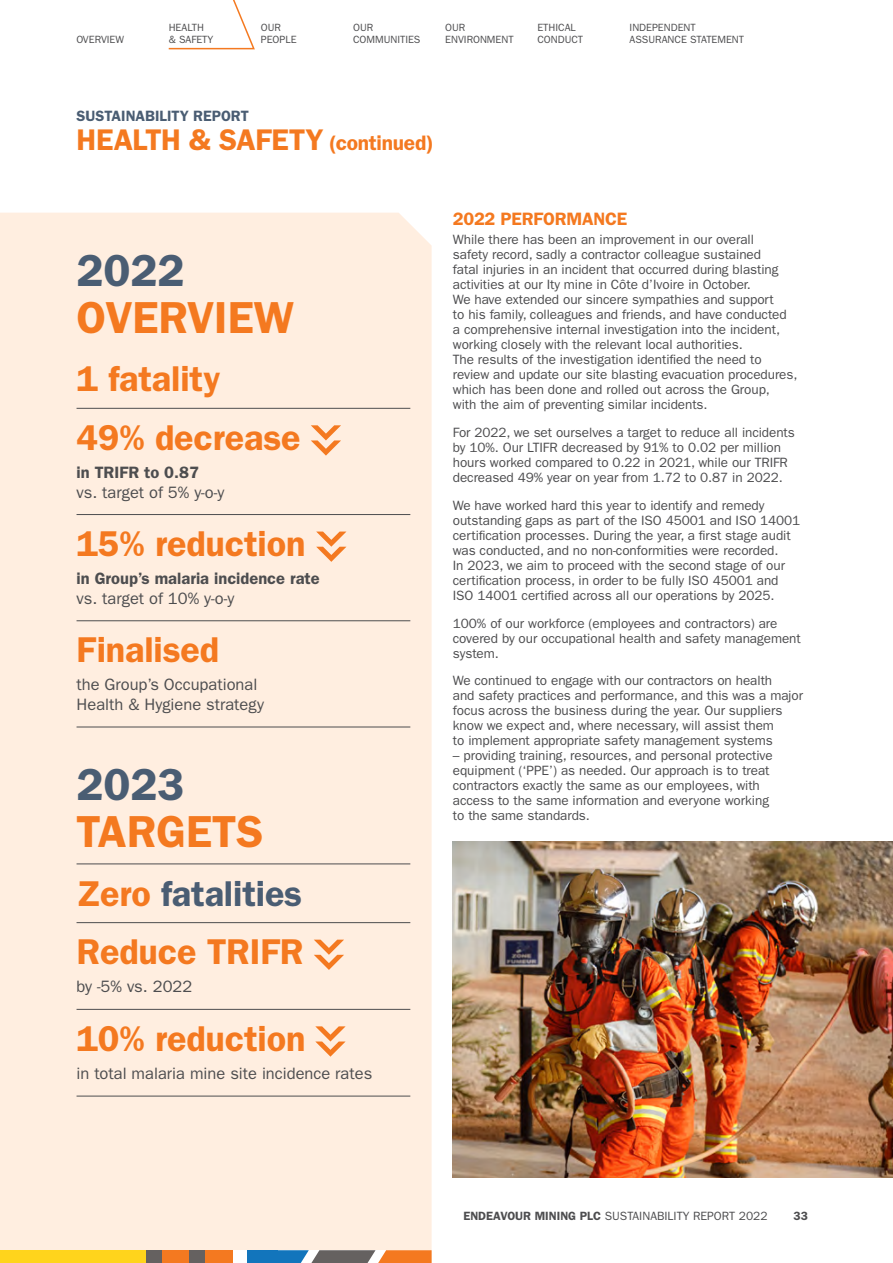
<style>
.page{position:relative;width:893px;height:1263px;background:#fff}
.page>*{position:absolute;margin:0;border:0;box-sizing:border-box;transform-origin:0 0}
.t1{font:600 45px/46.5px "ITC Franklin Gothic Std";color:#f47920}
.BODY_TEXT-Medium{font:600 36px "ITC Franklin Gothic Std";letter-spacing:-.005em;color:#f47920}
.BODY_TEXT-Medium-2{font:600 36px "ITC Franklin Gothic Std";letter-spacing:-.005em;color:#4a5d73}
.HEADING_1{font:600 30px "ITC Franklin Gothic Std";letter-spacing:-.01em;color:#f47920}
.HEADING_2{font:600 18px "ITC Franklin Gothic Std";letter-spacing:-.01em;color:#f47920}
.t2{font:16.5px/19.5px "ITC Franklin Gothic Std";color:#4d4d4f}
.t3{font:600 16.5px/19.5px "ITC Franklin Gothic Std";color:#4d4d4f}
.t4{font:600 15px "ITC Franklin Gothic Std";color:#4a5d73}
.BODY_TEXT-Book{font:13.5px/15px "ITC Franklin Gothic Std";letter-spacing:-.005em;color:#4d4d4f}
.t5{font:12px "ITC Franklin Gothic Std";color:#4d4d4f}
.t6{font:600 12px "ITC Franklin Gothic Std";color:#4d4d4f}
.t7{font:10.5px/12px "ITC Franklin Gothic Std";color:#4d4d4f}
.s1{font-size:21px}
.s2{color:#4a5d73}
.s3{font-weight:600}
.s4{font-weight:400}
.s5{color:#f47920}
</style>
<div class="page">
<div style="left:0;top:213px;width:432px;height:1037px;background:#ffeee0"></div>
<img style="left:453px;top:841px;width:440px;height:337px">
<svg style="left:311px;top:425px;width:30px;height:31px"></svg>
<svg style="left:314px;top:940px;width:30px;height:30px"></svg>
<hr style="left:77px;top:408px;width:333px;height:1px;background:#4d4d4f">
<hr style="left:77px;top:514px;width:333px;height:1px;background:#4d4d4f">
<hr style="left:77px;top:620px;width:333px;height:1px;background:#4d4d4f">
<hr style="left:77px;top:864px;width:333px;height:1px;background:#4d4d4f">
<hr style="left:77px;top:922px;width:333px;height:1px;background:#4d4d4f">
<hr style="left:77px;top:1009px;width:333px;height:1px;background:#4d4d4f">
<hr style="left:77px;top:1096px;width:333px;height:1px;background:#4d4d4f">
<hr style="left:77px;top:727px;width:333px;height:1px;background:#4d4d4f">
<svg style="left:316px;top:531px;width:30px;height:31px"></svg>
<svg style="left:315px;top:1026px;width:31px;height:31px"></svg>
<div style="left:0;top:1250px;width:147px;height:13px;background:#ffd41c"></div>
<div style="left:204px;top:1250px;width:28px;height:13px;background:#f47920"></div>
<div style="left:162px;top:1250px;width:28px;height:13px;background:#f47920"></div>
<div style="left:189px;top:1250px;width:15px;height:13px;background:#656160"></div>
<div style="left:146px;top:1250px;width:16px;height:13px;background:#656160"></div>
<svg style="left:278px;top:1250px;width:154px;height:13px;background:#9b8474"></svg>
<div style="left:247px;top:1250px;width:31px;height:13px;background:#1275bc"></div>
<svg style="left:168px;top:0;width:87px;height:50px"></svg>
<p class="t7" style="left:77px;top:33px;width:49px">OVERVIEW</p>
<p class="t7" style="left:169px;top:21px;width:46px">HEALTH &amp; SAFETY</p>
<p class="t7" style="left:261px;top:21px;width:37px">OUR<br>PEOPLE</p>
<p class="t7" style="left:353px;top:21px;width:69px">OUR<br>COMMUNITIES</p>
<p class="t7" style="left:445px;top:21px;width:70px">OUR<br>ENVIRONMENT</p>
<p class="t7" style="left:537px;top:21px;width:47px">ETHICAL<br>CONDUCT</p>
<p class="t7" style="left:630px;top:21px;width:116px">INDEPENDENT<br>ASSURANCE STATEMENT</p>
<p class="t4" style="left:77px;top:107px;width:174px">SUSTAINABILITY REPORT</p>
<p class="HEADING_1" style="left:77px;top:122px;width:359px">HEALTH &amp; SAFETY <span class="s1">(continued)</span></p>
<p class="t1" style="left:77px;top:247px;width:219px"><span class="s2">2022<br></span>OVERVIEW</p>
<p class="BODY_TEXT-Medium" style="left:77px;top:358px;width:145px">1 fatality</p>
<p class="BODY_TEXT-Medium" style="left:77px;top:416px;width:226px">49% decrease</p>
<p class="t2" style="left:77px;top:463px;width:149px"><span class="s3">in TRIFR to 0.87<br></span>vs. target of 5% y-o-y</p>
<p class="BODY_TEXT-Medium" style="left:77px;top:523px;width:230px">15% reduction</p>
<p class="t3" style="left:77px;top:569px;width:245px">in Group’s malaria incidence rate <span class="s4">vs. target of 10% y-o-y</span></p>
<p class="BODY_TEXT-Medium" style="left:77px;top:629px;width:144px">Finalised</p>
<p class="t2" style="left:77px;top:675px;width:189px">the Group’s Occupational<br>Health &amp; Hygiene strategy</p>
<p class="t1" style="left:77px;top:762px;width:188px"><span class="s2">2023<br></span>TARGETS</p>
<p class="BODY_TEXT-Medium-2" style="left:77px;top:872px;width:227px"><span class="s5">Zero</span> fatalities</p>
<p class="BODY_TEXT-Medium" style="left:77px;top:931px;width:228px">Reduce TRIFR</p>
<p class="t2" style="left:77px;top:977px;width:117px">by -5% vs. 2022</p>
<p class="BODY_TEXT-Medium" style="left:77px;top:1017px;width:230px">10% reduction</p>
<p class="t2" style="left:77px;top:1064px;width:297px">in total malaria mine site incidence rates</p>
<p class="HEADING_2" style="left:453px;top:208px;width:176px">2022 PERFORMANCE</p>
<p class="BODY_TEXT-Book" style="left:453px;top:232px;width:346px">While there has been an improvement in our overall<br>safety record, sadly a contractor colleague sustained<br>fatal injuries in an incident that occurred during blasting activities at our Ity mine in Côte d’Ivoire in October.<br>We have extended our sincere sympathies and support<br>to his family, colleagues and friends, and have conducted<br>a comprehensive internal investigation into the incident, working closely with the relevant local authorities.<br>The results of the investigation identified the need to review and update our site blasting evacuation procedures, which has been done and rolled out across the Group,<br>with the aim of preventing similar incidents.</p>
<p class="BODY_TEXT-Book" style="left:453px;top:425px;width:344px">For 2022, we set ourselves a target to reduce all incidents by 10%. Our LTIFR decreased by 91% to 0.02 per million hours worked compared to 0.22 in 2021, while our TRIFR decreased 49% year on year from 1.72 to 0.87 in 2022.</p>
<p class="BODY_TEXT-Book" style="left:453px;top:498px;width:349px">We have worked hard this year to identify and remedy outstanding gaps as part of the ISO 45001 and ISO 14001 certification processes. During the year, a first stage audit was conducted, and no non-conformities were recorded.<br>In 2023, we aim to proceed with the second stage of our certification process, in order to be fully ISO 45001 and ISO 14001 certified across all our operations by 2025.</p>
<p class="BODY_TEXT-Book" style="left:453px;top:615px;width:349px">100% of our workforce (employees and contractors) are covered by our occupational health and safety management system.</p>
<p class="BODY_TEXT-Book" style="left:453px;top:673px;width:352px">We continued to engage with our contractors on health<br>and safety practices and performance, and this was a major focus across the business during the year. Our suppliers know we expect and, where necessary, will assist them<br>to implement appropriate safety management systems</p>
<p class="BODY_TEXT-Book" style="left:453px;top:748px;width:321px">– providing training, resources, and personal protective equipment (‘PPE’) as needed. Our approach is to treat contractors exactly the same as our employees, with access to the same information and everyone working to the same standards.</p>
<p class="t5" style="left:463px;top:1209px;width:306px"><span class="s3">ENDEAVOUR MINING PLC</span> SUSTAINABILITY REPORT 2022</p>
<p class="t6" style="left:793px;top:1209px;width:16px">33</p>
</div>
